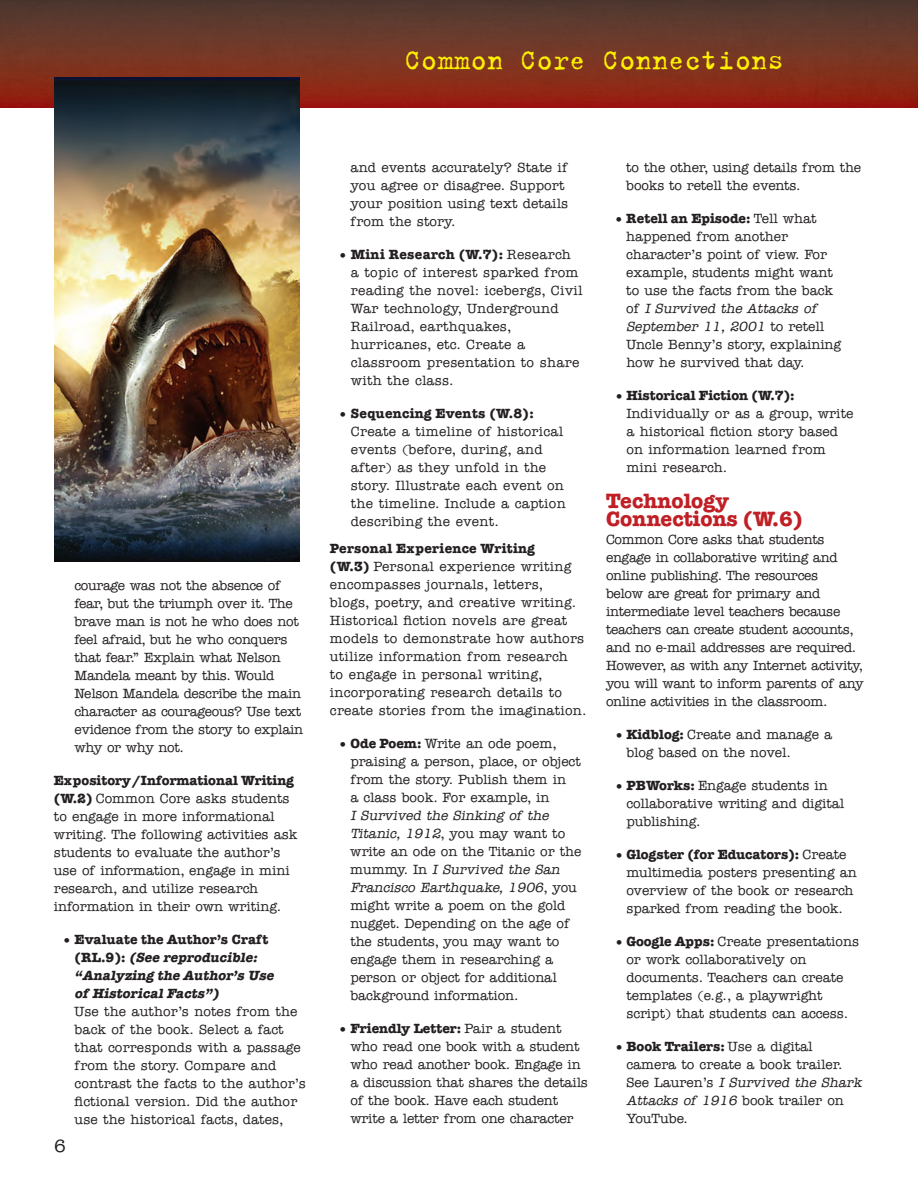
<style>
.page{position:relative;width:918px;height:1188px;background:#fff}
.page>*{position:absolute;margin:0;border:0;box-sizing:border-box;transform-origin:0 0}
.t1{font:30px "Trixie";color:#fff101}
.t2{font:700 21px/18px "American Typewriter";color:#c02025}
.t3{font:500 18px "American Typewriter";color:#231f20}
.t4{font:500 13.5px/18px "American Typewriter";color:#231f20}
.t5{font:500 13.5px/18px "American Typewriter";letter-spacing:.02em;color:#231f20}
.t6{font:500 13.5px/18px "American Typewriter";letter-spacing:-.02em;color:#231f20}
.t7{font:italic 700 13.5px/18px "American Typewriter";color:#231f20}
.t8{font:700 13.5px "American Typewriter";color:#231f20}
.t9{font:700 13.5px "American Typewriter";letter-spacing:.02em;color:#231f20}
.s1{font-weight:700}
.s2{font-style:normal}
.s3{font-style:italic}
</style>
<div class="page">
<img style="left:0;top:0;width:918px;height:108px">
<img style="left:54px;top:78px;width:245px;height:484px">
<h1 class="t1" style="left:404px;top:41px;width:381px">Common Core Connections</h1>
<p class="t6" style="left:74px;top:576px;width:230px">courage was not the absence of fear, but the triumph over it. The brave man is not he who does not feel afraid, but he who conquers that fear.” Explain what Nelson<br>Mandela meant by this. Would<br>Nelson Mandela describe the main character as courageous? Use text evidence from the story to explain why or why not.</p>
<p class="t4" style="left:54px;top:771px;width:245px"><span class="s1">Expository/Informational Writing (W.2)</span> Common Core asks students to engage in more informational writing. The following activities ask students to evaluate the author’s use of information, engage in mini research, and utilize research information in their own writing.</p>
<p class="t7" style="left:75px;top:930px;width:204px;text-indent:-12px"><span class="s2">• Evaluate the Author’s Craft ( R L . 9 ) :</span> (See reproducible: “Analyzing the Author’s Use of Historical Facts”)</p>
<p class="t4" style="left:75px;top:1002px;width:233px">Use the author’s notes from the back of the book. Select a fact that corresponds with a passage from the story. Compare and contrast the facts to the author’s fictional version. Did the author use the historical facts, dates,</p>
<h3 class="t3" style="left:54px;top:1136px;width:13px">6</h3>
<p class="t4" style="left:351px;top:159px;width:219px">and events accurately? State if you agree or disagree. Support your position using text details from the story.</p>
<p class="t5" style="left:351px;top:246px;width:233px;text-indent:-12px"><span class="s1">• Mini Research (W.7):</span> Research<br>a topic of interest sparked from reading the novel: icebergs, Civil<br>War technology, Underground<br>Railroad, earthquakes, hurricanes, etc. Create a classroom presentation to share with the class.</p>
<p class="t9" style="left:339px;top:406px;width:196px">• Sequencing Events (W.8):</p>
<p class="t5" style="left:351px;top:423px;width:216px">Create a timeline of historical events (before, during, and after) as they unfold in the story. Illustrate each event on the timeline. Include a caption describing the event.</p>
<p class="t5" style="left:330px;top:540px;width:258px"><span class="s1">Personal Experience Writing<br>(W.3)</span> Personal experience writing encompasses journals, letters, blogs, poetry, and creative writing.<br>Historical fiction novels are great models to demonstrate how authors utilize information from research<br>to engage in personal writing, incorporating research details to create stories from the imagination.</p>
<p class="t4" style="left:350px;top:735px;width:232px;text-indent:-11px"><span class="s1">• Ode Poem:</span> Write an ode poem, praising a person, place, or object from the story. Publish them in<br>a class book. For example, in</p>
<p class="t4" style="left:350px;top:807px;width:233px"><span class="s3">I Survived the Sinking of the<br>Titanic, 1912</span>, you m ay want t o write an ode on the Titanic or the m u m my. I n <span class="s3">I Survived the San<br>Francisco Earthquake, 1906</span>, y o u might write a poem on the gold nugget. Depending on the age of the students, you may want to engage them in researching a person or object for additional background information.</p>
<p class="t4" style="left:350px;top:1020px;width:239px;text-indent:-11px"><span class="s1">• Friendly Letter:</span> Pair a student who read one book with a student who read another book. Engage in a discussion that shares the details of the book. Have each student write a letter from one character</p>
<p class="t4" style="left:626px;top:159px;width:236px">to the other, using details from the books to retell the events.</p>
<p class="t4" style="left:626px;top:210px;width:216px;text-indent:-11px"><span class="s1">• Retell an Episode:</span> Tell what happened from another character’s point of view. For example, students might want to use the facts from the back o f <span class="s3">I Survived the Attacks of<br>September 11, 2001</span> t o r e t e l l<br>Uncle Benny’s story, explaining how he survived that day.</p>
<p class="t8" style="left:615px;top:388px;width:181px">• Historical Fiction (W.7):</p>
<p class="t4" style="left:626px;top:405px;width:229px">Individually or as a group, write a historical fiction story based on information learned from mini research.</p>
<h2 class="t2" style="left:606px;top:492px;width:198px">Technology<br>Connections (W.6)</h2>
<p class="t6" style="left:606px;top:531px;width:259px">Common Core asks that students engage in collaborative writing and online publishing. The resources<br>below are great for primary and intermediate level teachers because teachers can create student accounts, and no e-mail addresses are required.<br>However, as with any Internet activity, you will want to inform parents of any online activities in the classroom.</p>
<p class="t4" style="left:626px;top:726px;width:207px;text-indent:-11px"><span class="s1">• Kidblog:</span> Create and manage a blog based on the novel.</p>
<p class="t4" style="left:626px;top:777px;width:219px;text-indent:-11px"><span class="s1">• PBWorks:</span> Engage students in collaborative writing and digital publishing.</p>
<p class="t4" style="left:626px;top:846px;width:232px;text-indent:-11px"><span class="s1">• Glogster (for Educators):</span> Create multimedia posters presenting an overview of the book or research sparked from reading the book.</p>
<p class="t4" style="left:626px;top:933px;width:234px;text-indent:-11px"><span class="s1">• Google Apps:</span> Create presentations or work collaboratively on documents. Teachers can create templates (e.g., a playwright script) that students can access.</p>
<p class="t4" style="left:626px;top:1038px;width:240px;text-indent:-11px"><span class="s1">• Book Trailers:</span> Use a digital camera to create a book trailer.<br>S e e L a u r e n ’ s <span class="s3">I Survived the Shark<br>Attacks of 1916</span> book trailer on<br>YouTube.</p>
</div>
